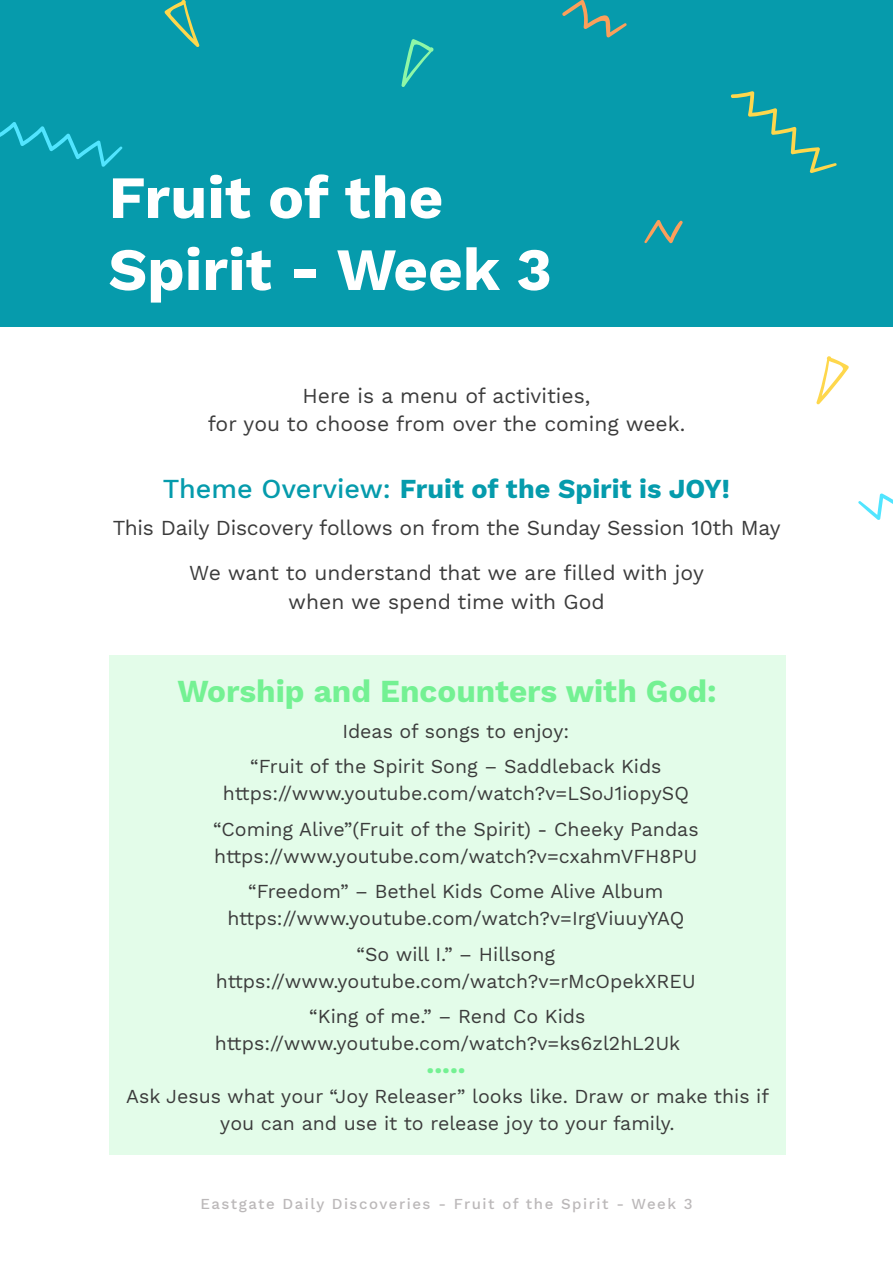
<style>
.page{position:relative;width:893px;height:1263px;background:#fff}
.page>*{position:absolute;margin:0;border:0;box-sizing:border-box;transform-origin:0 0}
.Header_Style{font:700 60px/72px "Work Sans";color:#fff}
.Title_style_2{font:700 31.5px "Work Sans";color:#74f193}
.Title_style_2-2{font:700 27px "Work Sans";color:#059bac}
.Title_Style{font:700 27px "Work Sans";color:#74f193}
.t1{font:21px/28.5px "Work Sans";color:#3b3b3b;text-align:center}
.Menu_Basic_lists{font:19.5px/27px "Work Sans";color:#3b3b3b;text-align:center}
.Menu_Basic_Paragraph{font:19.5px/27px "Work Sans";color:#3b3b3b;text-align:center}
.t2{font:500 15px "Work Sans";letter-spacing:.1em;color:#bbb8b9}
.s1{font-weight:500}
</style>
<div class="page">
<div style="left:1px;top:0;width:892px;height:327px;background:#069bac"></div>
<svg style="left:562px;top:0;width:65px;height:38px"></svg>
<svg style="left:401px;top:39px;width:33px;height:48px"></svg>
<svg style="left:730px;top:91px;width:107px;height:82px"></svg>
<svg style="left:644px;top:220px;width:39px;height:24px"></svg>
<svg style="left:1px;top:122px;width:122px;height:45px"></svg>
<svg style="left:164px;top:0;width:36px;height:47px"></svg>
<svg style="left:858px;top:493px;width:35px;height:27px"></svg>
<svg style="left:816px;top:356px;width:33px;height:49px"></svg>
<div style="left:109px;top:656px;width:677px;height:499px;background:#e3fce9"></div>
<p class="Header_Style" style="left:109px;top:159px;width:445px">Fruit of the<br>Spirit - Week 3</p>
<p class="t1" style="left:208px;top:382px;width:479px">Here is a menu of activities,<br>for you to choose from over the coming week.</p>
<p class="Title_style_2-2" style="left:163px;top:468px;width:569px"><span class="s1">Theme Overview:</span> Fruit of the Spirit is JOY!</p>
<p class="t1" style="left:113px;top:514px;width:669px">This Daily Discovery follows on from the Sunday Session 10th May</p>
<p class="t1" style="left:189px;top:560px;width:516px">We want to understand that we are filled with joy when we spend time with God</p>
<p class="Title_style_2" style="left:177px;top:668px;width:541px">Worship and Encounters with God:</p>
<p class="Menu_Basic_lists" style="left:342px;top:718px;width:228px">Ideas of songs to enjoy:</p>
<p class="Menu_Basic_lists" style="left:223px;top:754px;width:468px">“Fruit of the Spirit Song – Saddleback Kids https://www.youtube.com/watch?v=LSoJ1iopySQ</p>
<p class="Menu_Basic_lists" style="left:213px;top:816px;width:487px;text-align:left">“Coming Alive”(Fruit of the Spirit) - Cheeky Pandas https://www.youtube.com/watch?v=cxahmVFH8PU</p>
<p class="Menu_Basic_lists" style="left:227px;top:879px;width:458px">“Freedom” – Bethel Kids Come Alive Album https://www.youtube.com/watch?v=IrgViuuyYAQ</p>
<p class="Menu_Basic_lists" style="left:216px;top:941px;width:482px">“So will I.” – Hillsong https://www.youtube.com/watch?v=rMcOpekXREU</p>
<p class="Menu_Basic_Paragraph" style="left:215px;top:1004px;width:467px">“King of me.” – Rend Co Kids https://www.youtube.com/watch?v=ks6zl2hL2Uk</p>
<p class="Menu_Basic_Paragraph" style="left:126px;top:1083px;width:644px">Ask Jesus what your “Joy Releaser” looks like. Draw or make this if you can and use it to release joy to your family.</p>
<p class="Title_Style" style="left:426px;top:1043px;width:41px">.....</p>
<p class="t2" style="left:200px;top:1192px;width:494px">Eastgate Daily Discoveries - Fruit of the Spirit - Week 3</p>
</div>
